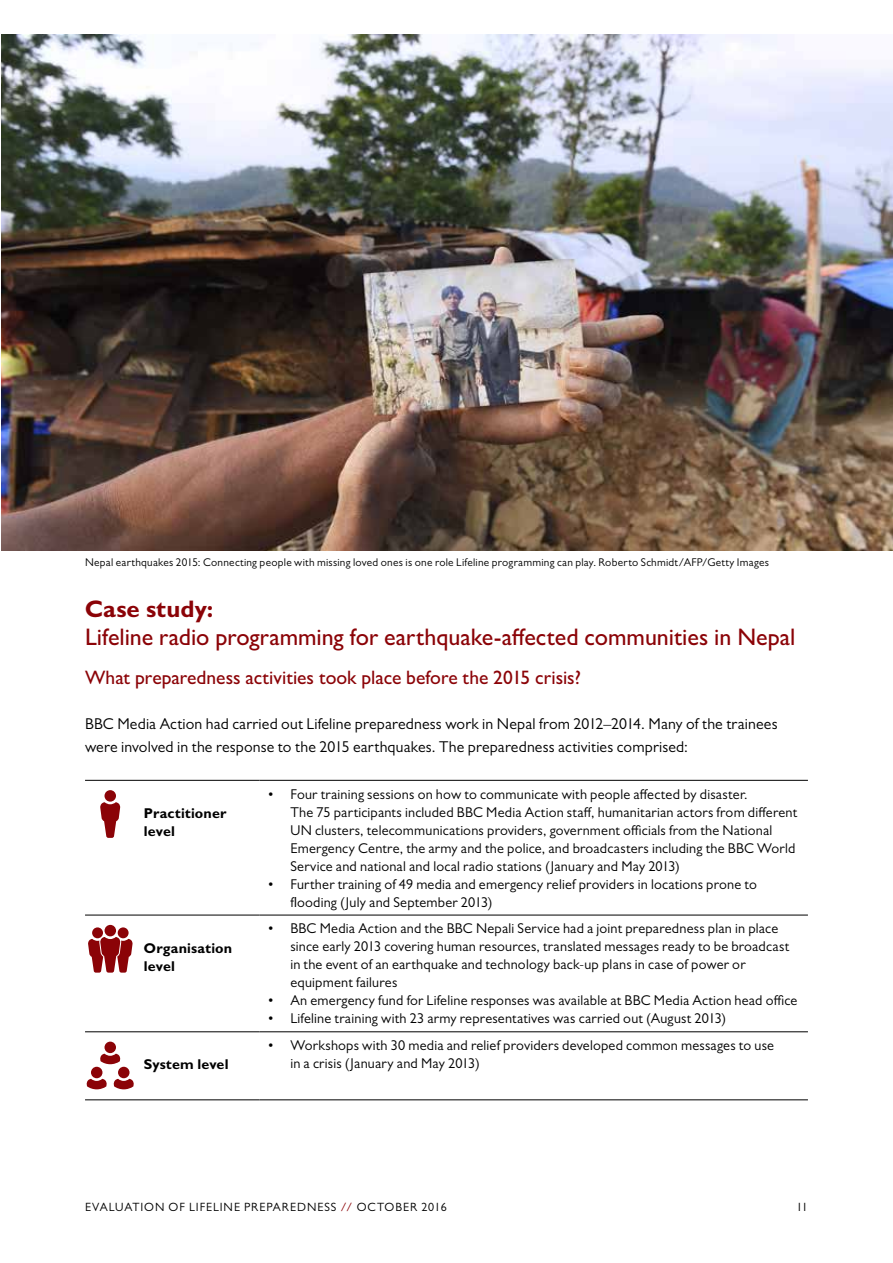
<style>
.page{position:relative;width:893px;height:1263px;background:#fff}
.page>*{position:absolute;margin:0;border:0;box-sizing:border-box;transform-origin:0 0}
.t1{font:500 24px "Gill Sans MT Pro";color:#8b0307}
.t2{font:700 24px "Gill Sans MT Pro";color:#8b0307}
.t3{font:500 19.5px "Gill Sans MT Pro";color:#8b0307}
.t4{font:15.75px/22.5px "Gill Sans MT Pro";letter-spacing:.01em;color:#000}
.t5{font:14.25px/18px "Gill Sans MT Pro";letter-spacing:.015em;color:#000}
.t6{font:700 14.25px/18px "Gill Sans MT Pro";letter-spacing:.01em;color:#000}
.t7{font:12px "Gill Sans MT Pro";letter-spacing:.08em;color:#000}
.t8{font:11.25px "Gill Sans MT Pro";letter-spacing:.025em;color:#000}
.s1{color:#8b0307}
</style>
<div class="page">
<hr style="left:85px;top:915px;width:174px;height:1px;background:#000">
<hr style="left:259px;top:915px;width:549px;height:1px;background:#000">
<hr style="left:85px;top:1031px;width:174px;height:1px;background:#000">
<hr style="left:259px;top:1031px;width:549px;height:1px;background:#000">
<hr style="left:85px;top:1099px;width:174px;height:1px;background:#000">
<hr style="left:259px;top:1099px;width:549px;height:1px;background:#000">
<hr style="left:85px;top:780px;width:174px;height:1px;background:#000">
<hr style="left:259px;top:780px;width:549px;height:1px;background:#000">
<svg style="left:100px;top:802px;width:20px;height:36px"></svg>
<div style="left:104px;top:790px;width:12px;height:12px;background:#8b0307;border-radius:50%"></div>
<div style="left:118px;top:927px;width:11px;height:11px;background:#8b0307;border-radius:50%"></div>
<div style="left:92px;top:927px;width:11px;height:11px;background:#8b0307;border-radius:50%"></div>
<svg style="left:88px;top:937px;width:45px;height:36px"></svg>
<div style="left:105px;top:925px;width:11px;height:11px;background:#8b0307;border-radius:50%"></div>
<div style="left:118px;top:1067px;width:12px;height:11px;background:#8b0307;border-radius:50%"></div>
<svg style="left:114px;top:1079px;width:20px;height:10px"></svg>
<div style="left:91px;top:1067px;width:11px;height:11px;background:#8b0307;border-radius:50%"></div>
<svg style="left:87px;top:1079px;width:20px;height:10px"></svg>
<div style="left:104px;top:1041px;width:12px;height:12px;background:#8b0307;border-radius:50%"></div>
<svg style="left:100px;top:1054px;width:20px;height:10px"></svg>
<img style="left:1px;top:34px;width:892px;height:517px">
<p class="t8" style="left:85px;top:555px;width:685px">Nepal earthquakes 2015: Connecting people with missing loved ones is one role Lifeline programming can play. Roberto Schmidt/AFP/Getty Images</p>
<h1 class="t2" style="left:85px;top:594px;width:130px">Case study:</h1>
<h1 class="t1" style="left:85px;top:623px;width:712px">Lifeline radio programming for earthquake-affected communities in Nepal</h1>
<h2 class="t3" style="left:85px;top:666px;width:497px">What preparedness activities took place before the 2015 crisis?</h2>
<p class="t4" style="left:85px;top:712px;width:694px">BBC Media Action had carried out Lifeline preparedness work in Nepal from 2012–2014. Many of the trainees were involved in the response to the 2015 earthquakes. The preparedness activities comprised:</p>
<p class="t6" style="left:144px;top:804px;width:84px">Practitioner level</p>
<p class="t6" style="left:144px;top:939px;width:90px">Organisation level</p>
<p class="t6" style="left:144px;top:1055px;width:86px">System level</p>
<p class="t5" style="left:290px;top:785px;width:508px;text-indent:-23px">• Four training sessions on how to communicate with people affected by disaster.<br>The 75 participants included BBC Media Action staff, humanitarian actors from different UN clusters, telecommunications providers, government officials from the National Emergency Centre, the army and the police, and broadcasters including the BBC World Service and national and local radio stations (January and May 2013)</p>
<p class="t5" style="left:290px;top:875px;width:468px;text-indent:-23px">• Further training of 49 media and emergency relief providers in locations prone to flooding (July and September 2013)</p>
<p class="t5" style="left:290px;top:919px;width:500px;text-indent:-23px">• BBC Media Action and the BBC Nepali Service had a joint preparedness plan in place since early 2013 covering human resources, translated messages ready to be broadcast in the event of an earthquake and technology back-up plans in case of power or equipment failures</p>
<p class="t5" style="left:268px;top:991px;width:531px">• An emergency fund for Lifeline responses was available at BBC Media Action head office</p>
<p class="t5" style="left:268px;top:1009px;width:460px">• Lifeline training with 23 army representatives was carried out (August 2013)</p>
<p class="t5" style="left:290px;top:1036px;width:485px;text-indent:-23px">• Workshops with 30 media and relief providers developed common messages to use in a crisis (January and May 2013)</p>
<p class="t7" style="left:85px;top:1199px;width:363px">EVALUATION OF LIFELINE PREPAREDNESS <span class="s1">//</span> OCTOBER 2016</p>
<p class="t7" style="left:796px;top:1199px;width:13px">11</p>
</div>
